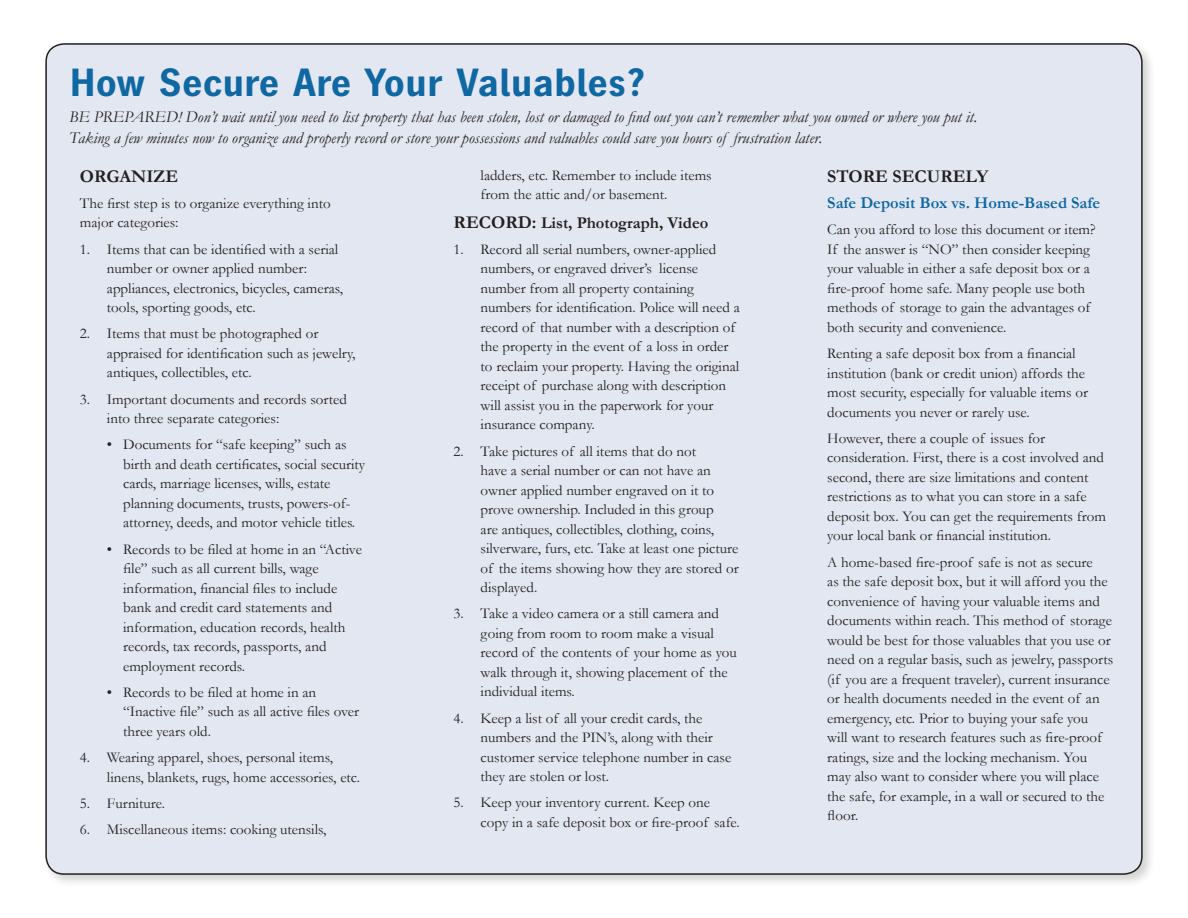
<style>
.page{position:relative;width:1188px;height:918px;background:#fff}
.page>*{position:absolute;margin:0;border:0;box-sizing:border-box;transform-origin:0 0}
.t1{font:700 39px "Heidelberg Gothic Os F";color:#0f68a2}
.t2{font:700 18px "Garamond";color:#231f20}
.t3{font:italic 16.5px/21px "Garamond";color:#231f20}
.t4{font:700 16.5px "Garamond";color:#0f68a2}
.t5{font:700 16.5px "Garamond";color:#231f20}
.t6{font:15px/19.5px "Garamond";color:#231f20}
.s1{font-size:18px}
</style>
<div class="page">
<div style="left:43px;top:40px;width:1113px;height:848px;background:#231f20;opacity:.2"></div>
<div style="left:46px;top:44px;width:1096px;height:830px;background:#e3e7f1;border-radius:18px"></div>
<h1 class="t1" style="left:69px;top:59px;width:578px">How Secure Are Your Valuables?</h1>
<p class="t3" style="left:69px;top:107px;width:910px">BE PREPARED! Don’t wait until you need to list property that has been stolen, lost or damaged to find out you can’t remember what you owned or where you put it.<br>Taking a few minutes now to organize and properly record or store your possessions and valuables could save you hours of frustration later.</p>
<p class="t2" style="left:80px;top:165px;width:100px">ORGANIZE</p>
<p class="t6" style="left:80px;top:193px;width:252px">The first step is to organize everything into major categories:</p>
<p class="t6" style="left:107px;top:239px;width:238px;text-indent:-27px">1. Items that can be identified with a serial number or owner applied number: appliances, electronics, bicycles, cameras, tools, sporting goods, etc.</p>
<p class="t6" style="left:107px;top:324px;width:250px;text-indent:-27px">2. Items that must be photographed or appraised for identification such as jewelry, antiques, collectibles, etc.</p>
<p class="t6" style="left:107px;top:389px;width:241px;text-indent:-27px">3. Important documents and records sorted into three separate categories:</p>
<p class="t6" style="left:123px;top:435px;width:244px;text-indent:-16px">• Documents for “safe keeping” such as birth and death certificates, social security cards, marriage licenses, wills, estate planning documents, trusts, powers-of&shy;attorney, deeds, and motor vehicle titles.</p>
<p class="t6" style="left:123px;top:539px;width:240px;text-indent:-16px">• Records to be filed at home in an “Active file” such as all current bills, wage information, financial files to include bank and credit card statements and information, education records, health records, tax records, passports, and employment records.</p>
<p class="t6" style="left:123px;top:682px;width:238px;text-indent:-16px">• Records to be filed at home in an “Inactive file” such as all active files over three years old.</p>
<p class="t6" style="left:107px;top:748px;width:255px;text-indent:-27px">4. Wearing apparel, shoes, personal items, linens, blankets, rugs, home accessories, etc.</p>
<p class="t6" style="left:80px;top:793px;width:87px">5. Furniture.</p>
<p class="t6" style="left:80px;top:820px;width:248px">6. Miscellaneous items: cooking utensils,</p>
<p class="t6" style="left:481px;top:165px;width:233px">ladders, etc. Remember to include items from the attic and/or basement.</p>
<p class="t5" style="left:454px;top:213px;width:256px"><span class="s1">RECORD:</span> List, Photograph, Video</p>
<p class="t6" style="left:481px;top:239px;width:261px;text-indent:-27px">1. Record all serial numbers, owner-applied numbers, or engraved driver’s license number from all property containing numbers for identification. Police will need a record of that number with a description of the property in the event of a loss in order to reclaim your property. Having the original receipt of purchase along with description will assist you in the paperwork for your insurance company.</p>
<p class="t6" style="left:481px;top:441px;width:260px;text-indent:-27px">2. Take pictures of all items that do not<br>have a serial number or can not have an owner applied number engraved on it to prove ownership. Included in this group<br>are antiques, collectibles, clothing, coins, silverware, furs, etc. Take at least one picture of the items showing how they are stored or displayed.</p>
<p class="t6" style="left:481px;top:604px;width:258px;text-indent:-27px">3. Take a video camera or a still camera and going from room to room make a visual record of the contents of your home as you walk through it, showing placement of the individual items.</p>
<p class="t6" style="left:481px;top:708px;width:252px;text-indent:-27px">4. Keep a list of all your credit cards, the numbers and the PIN’s, along with their customer service telephone number in case they are stolen or lost.</p>
<p class="t6" style="left:481px;top:793px;width:261px;text-indent:-27px">5. Keep your inventory current. Keep one copy in a safe deposit box or fire-proof safe.</p>
<p class="t2" style="left:827px;top:165px;width:162px">STORE SECURELY</p>
<p class="t4" style="left:827px;top:193px;width:275px">Safe Deposit Box vs. Home-Based Safe</p>
<p class="t6" style="left:827px;top:220px;width:270px">Can you afford to lose this document or item?<br>If the answer is “NO” then consider keeping your valuable in either a safe deposit box or a fire-proof home safe. Many people use both methods of storage to gain the advantages of both security and convenience.</p>
<p class="t6" style="left:827px;top:344px;width:262px">Renting a safe deposit box from a financial institution (bank or credit union) affords the most security, especially for valuable items or documents you never or rarely use.</p>
<p class="t6" style="left:827px;top:428px;width:280px">However, there a couple of issues for consideration. First, there is a cost involved and second, there are size limitations and content restrictions as to what you can store in a safe deposit box. You can get the requirements from your local bank or financial institution.</p>
<p class="t6" style="left:827px;top:552px;width:287px">A home-based fire-proof safe is not as secure<br>as the safe deposit box, but it will afford you the convenience of having your valuable items and documents within reach. This method of storage would be best for those valuables that you use or need on a regular basis, such as jewelry, passports (if you are a frequent traveler), current insurance or health documents needed in the event of an emergency, etc. Prior to buying your safe you<br>will want to research features such as fire-proof ratings, size and the locking mechanism. You may also want to consider where you will place the safe, for example, in a wall or secured to the floor.</p>
</div>
